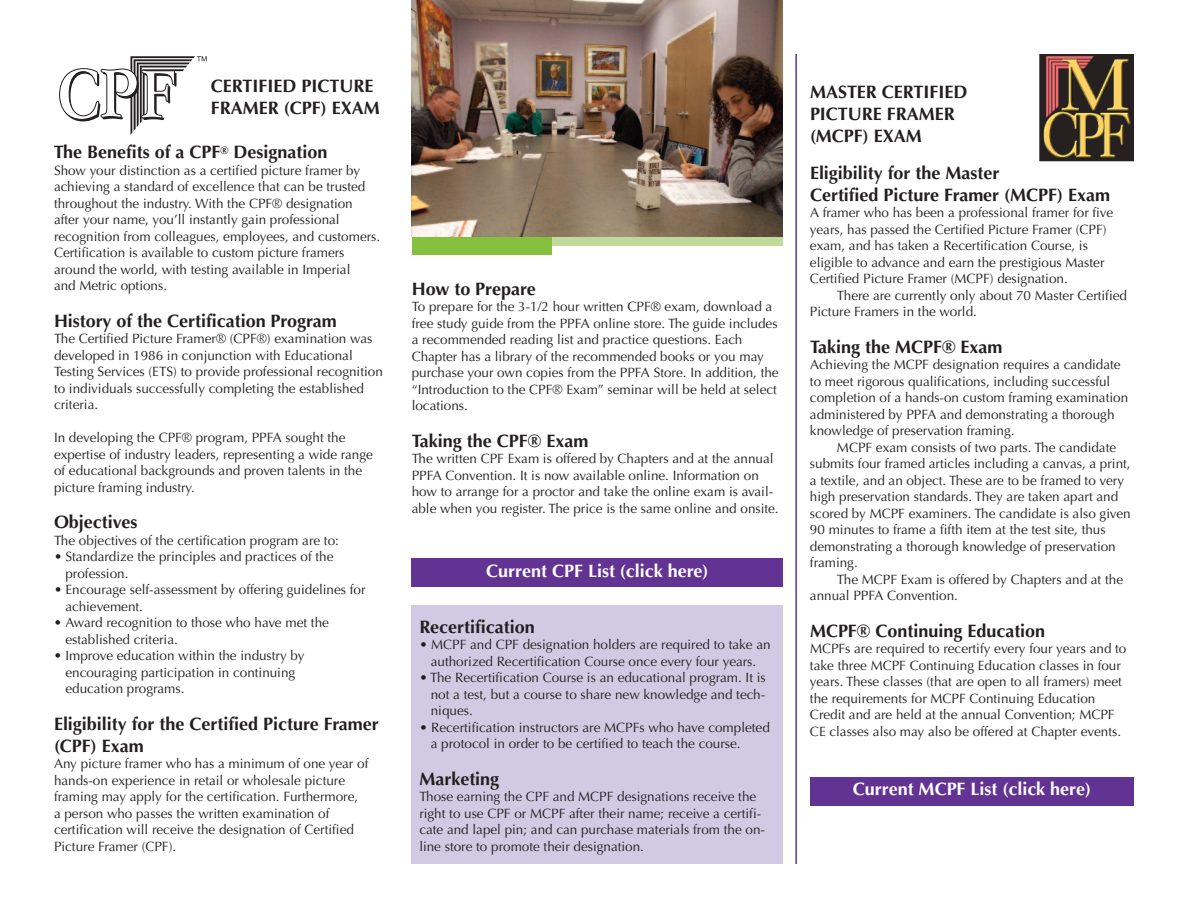
<style>
.page{position:relative;width:1188px;height:918px;background:#fff}
.page>*{position:absolute;margin:0;border:0;box-sizing:border-box;transform-origin:0 0}
.t1{font:700 18px/22px "Optima";color:#231f20}
.t2{font:700 18px "Optima";color:#fff}
.t3{font:13.5px/16.5px "Optima";color:#231f20}
</style>
<div class="page">
<div style="left:412px;top:606px;width:371px;height:258px;background:#d2c9e3"></div>
<svg style="left:59px;top:56px;width:148px;height:79px"></svg>
<img style="left:1039px;top:54px;width:95px;height:107px">
<div style="left:548px;top:232px;width:235px;height:14px;background:#bfda9a"></div>
<div style="left:412px;top:232px;width:140px;height:23px;background:#85bf40"></div>
<img style="left:412px;top:0;width:371px;height:236px">
<hr style="left:795px;top:54px;width:2px;height:810px;background:#623393">
<div style="left:412px;top:559px;width:371px;height:28px;background:#623393"></div>
<div style="left:810px;top:777px;width:324px;height:28px;background:#623393"></div>
<h1 class="t1" style="left:211px;top:77px;width:170px">CERTIFIED PICTURE<br>FRAMER (CPF) EXAM</h1>
<h1 class="t1" style="left:54px;top:143px;width:275px">The Benefits of a CPF<sup>®</sup> Designation</h1>
<p class="t3" style="left:54px;top:163px;width:328px">Show your distinction as a certified picture framer by achieving a standard of excellence that can be trusted throughout the industry. With the CPF® designation after your name, you’ll instantly gain professional recognition from colleagues, employees, and customers.<br>Certification is available to custom picture framers around the world, with testing available in Imperial<br>and Metric options.</p>
<h1 class="t1" style="left:54px;top:312px;width:284px">History of the Certification Program</h1>
<p class="t3" style="left:54px;top:332px;width:330px">The Certified Picture Framer® (CPF®) examination was developed in 1986 in conjunction with Educational Testing Services (ETS) to provide professional recognition to individuals successfully completing the established criteria.</p>
<p class="t3" style="left:54px;top:431px;width:320px">In developing the CPF® program, PPFA sought the expertise of industry leaders, representing a wide range of educational backgrounds and proven talents in the picture framing industry.</p>
<h1 class="t1" style="left:54px;top:513px;width:85px">Objectives</h1>
<p class="t3" style="left:54px;top:533px;width:286px">The objectives of the certification program are to:</p>
<p class="t3" style="left:66px;top:550px;width:270px;text-indent:-12px">• Standardize the principles and practices of the profession.</p>
<p class="t3" style="left:66px;top:583px;width:302px;text-indent:-12px">• Encourage self-assessment by offering guidelines for achievement.</p>
<p class="t3" style="left:66px;top:616px;width:265px;text-indent:-12px">• Award recognition to those who have met the established criteria.</p>
<p class="t3" style="left:66px;top:649px;width:241px;text-indent:-12px">• Improve education within the industry by encouraging participation in continuing education programs.</p>
<h1 class="t1" style="left:54px;top:714px;width:326px">Eligibility for the Certified Picture Framer (CPF) Exam</h1>
<p class="t3" style="left:54px;top:757px;width:316px">Any picture framer who has a minimum of one year of hands-on experience in retail or wholesale picture framing may apply for the certification. Furthermore,<br>a person who passes the written examination of certification will receive the designation of Certified Picture Framer (CPF).</p>
<h1 class="t1" style="left:412px;top:279px;width:126px">How to Prepare</h1>
<p class="t3" style="left:412px;top:300px;width:368px">To prepare for the 3-1/2 hour written CPF® exam, download a free study guide from the PPFA online store. The guide includes a recommended reading list and practice questions. Each Chapter has a library of the recommended books or you may purchase your own copies from the PPFA Store. In addition, the “Introduction to the CPF® Exam” seminar will be held at select locations.</p>
<h1 class="t1" style="left:412px;top:431px;width:178px">Taking the CPF® Exam</h1>
<p class="t3" style="left:412px;top:452px;width:368px">The written CPF Exam is offered by Chapters and at the annual PPFA Convention. It is now available online. Information on how to arrange for a proctor and take the online exam is avail&shy;able when you register. The price is the same online and onsite.</p>
<h1 class="t2" style="left:486px;top:564px;width:224px">Current CPF List (click here)</h1>
<h1 class="t1" style="left:419px;top:618px;width:117px">Recertification</h1>
<p class="t3" style="left:419px;top:638px;width:353px;text-align:center">• MCPF and CPF designation holders are required to take an authorized Recertification Course once every four years.</p>
<p class="t3" style="left:431px;top:671px;width:336px;text-align:justify;text-indent:-12px">• The Recertification Course is an educational program. It is not a test, but a course to share new knowledge and tech&shy;niques.</p>
<p class="t3" style="left:431px;top:720px;width:341px;text-indent:-12px">• Recertification instructors are MCPFs who have completed a protocol in order to be certified to teach the course.</p>
<h1 class="t1" style="left:419px;top:769px;width:81px">Marketing</h1>
<p class="t3" style="left:419px;top:790px;width:347px">Those earning the CPF and MCPF designations receive the right to use CPF or MCPF after their name; receive a certifi&shy;cate and lapel pin; and can purchase materials from the on&shy;line store to promote their designation.</p>
<h1 class="t1" style="left:810px;top:83px;width:159px">MASTER CERTIFIED<br>PICTURE FRAMER (MCPF) EXAM</h1>
<h1 class="t1" style="left:810px;top:163px;width:302px">Eligibility for the Master<br>Certified Picture Framer (MCPF) Exam</h1>
<p class="t3" style="left:810px;top:206px;width:305px">A framer who has been a professional framer for five years, has passed the Certified Picture Framer (CPF) exam, and has taken a Recertification Course, is eligible to advance and earn the prestigious Master Certified Picture Framer (MCPF) designation.</p>
<p class="t3" style="left:810px;top:288px;width:319px;text-indent:27px">There are currently only about 70 Master Certified<br>Picture Framers in the world.</p>
<h1 class="t1" style="left:810px;top:337px;width:194px">Taking the MCPF® Exam</h1>
<p class="t3" style="left:810px;top:358px;width:320px">Achieving the MCPF designation requires a candidate to meet rigorous qualifications, including successful completion of a hands-on custom framing examination administered by PPFA and demonstrating a thorough knowledge of preservation framing.</p>
<p class="t3" style="left:810px;top:440px;width:322px;text-indent:27px">MCPF exam consists of two parts. The candidate submits four framed articles including a canvas, a print, a textile, and an object. These are to be framed to very high preservation standards. They are taken apart and scored by MCPF examiners. The candidate is also given 90 minutes to frame a fifth item at the test site, thus demonstrating a thorough knowledge of preservation framing.</p>
<p class="t3" style="left:810px;top:572px;width:315px;text-indent:27px">The MCPF Exam is offered by Chapters and at the annual PPFA Convention.</p>
<h1 class="t1" style="left:810px;top:621px;width:237px">MCPF® Continuing Education</h1>
<p class="t3" style="left:810px;top:642px;width:318px">MCPFs are required to recertify every four years and to take three MCPF Continuing Education classes in four years. These classes (that are open to all framers) meet the requirements for MCPF Continuing Education Credit and are held at the annual Convention; MCPF CE classes also may also be offered at Chapter events.</p>
<h1 class="t2" style="left:853px;top:782px;width:240px">Current MCPF List (click here)</h1>
</div>
